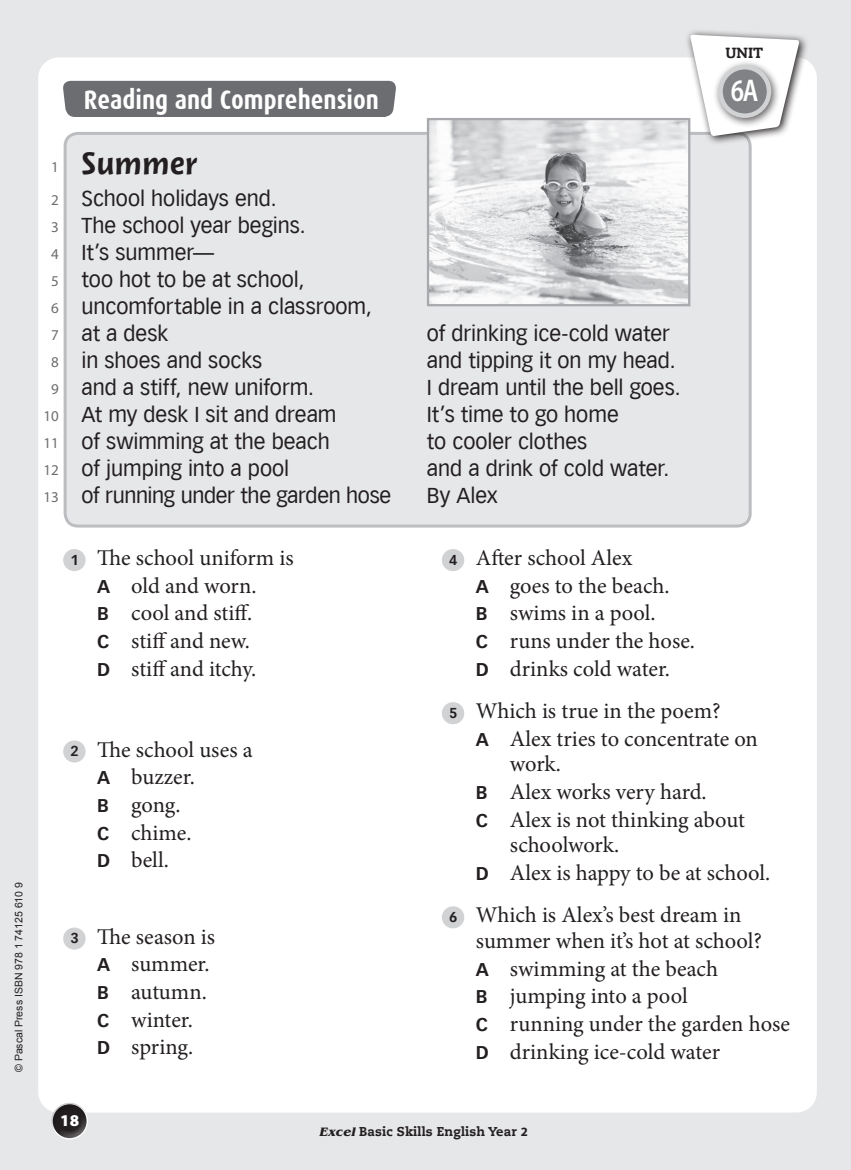
<style>
.page{position:relative;width:851px;height:1170px;background:#fff}
.page>*{position:absolute;margin:0;border:0;box-sizing:border-box;transform-origin:0 0}
.t1{font:600 36px "Woodland ITC";color:#231f20}
.t2{font:600 semi-condensed 31.5px "Myriad Pro";color:#fff;scale:.85 1}
.t3{font:700 27px "Dax Condensed";color:#fff}
.t4{font:22.5px/27.6px "Minion Pro";color:#231f20}
.t5{font:21px/27px "Vectora LT";color:#231f20}
.t6{font:900 16.5px "Myriad Pro";color:#fff}
.t7{font:15px/27px "Myriad Pro";color:#6c6d70;text-align:center}
.t8{font:14.7px "Caecilia Heavy Os F";color:#231f20}
.t9{font:12.75px "Caecilia Heavy Os F";letter-spacing:.01em;color:#231f20}
.t10{font:10.5px "Arial";color:#231f20}
.s1{font-family:"Vectora LT";font-weight:700;font-size:13.95px}
.s2{font-family:"Vectora LT";font-weight:700;font-size:18px}
.s3{font-family:"Benguiat";font-weight:700;font-style:italic}
.s4{font-family:"Myriad Pro";font-weight:700}
</style>
<div class="page">
<div style="left:0;top:0;width:850px;height:1169px;background:#e6e7e9"></div>
<div style="left:46px;top:66px;width:762px;height:1038px;background:#fff;border-radius:13px"></div>
<div style="left:38px;top:57px;width:778px;height:1055px;border:16px solid #fff;border-radius:13px"></div>
<div style="left:47px;top:1107px;width:50px;height:32px;background:#fff;opacity:.35"></div>
<div style="left:43px;top:1093px;width:49px;height:42px;background:#231f20;opacity:.23"></div>
<div style="left:65px;top:133px;width:685px;height:393px;background:#e6e7e9;border-radius:13px"></div>
<div style="left:64px;top:132px;width:687px;height:395px;border:3px solid #bcbdc0;border-radius:13px"></div>
<svg style="left:684px;top:29px;width:124px;height:117px"></svg>
<svg style="left:689px;top:35px;width:110px;height:101px"></svg>
<div style="left:712px;top:59px;width:69px;height:69px;background:#231f20;opacity:.75"></div>
<div style="left:720px;top:67px;width:48px;height:49px;background:#808285;border-radius:50%"></div>
<div style="left:718px;top:65px;width:53px;height:53px;border:4px solid #d1d2d4;border-radius:50%"></div>
<img style="left:430px;top:121px;width:257px;height:182px">
<div style="left:427px;top:118px;width:263px;height:188px;border:2px solid #a8a9ad"></div>
<svg style="left:74px;top:549px;width:1px;height:22px"></svg>
<svg style="left:74px;top:740px;width:1px;height:22px"></svg>
<svg style="left:74px;top:927px;width:1px;height:22px"></svg>
<svg style="left:453px;top:549px;width:1px;height:22px"></svg>
<svg style="left:453px;top:702px;width:1px;height:22px"></svg>
<svg style="left:453px;top:906px;width:1px;height:22px"></svg>
<div style="left:63px;top:81px;width:333px;height:36px;background:#6c6d70"></div>
<svg style="left:850px;top:0;width:1px;height:1170px"></svg>
<p class="t10" style="left:12px;top:1071px;width:191px;rotate:-90deg">© Pascal Press ISBN 978 1 74125 610 9</p>
<p class="t3" style="left:84px;top:85px;width:297px">Reading and Comprehension</p>
<p class="t7" style="left:51px;top:153px;width:9px">1</p>
<p class="t1" style="left:81px;top:144px;width:117px">Summer</p>
<p class="t7" style="left:43px;top:186px;width:17px">2<br>3<br>4<br>5<br>6<br>7<br>8<br>9<br>10<br>11<br>12<br>13</p>
<p class="t5" style="left:81px;top:185px;width:311px">School holidays end.<br>The school year begins.<br>It’s summer—<br>too hot to be at school, uncomfortable in a classroom, at a desk<br>in shoes and socks<br>and a stiff, new uniform.<br>At my desk I sit and dream<br>of swimming at the beach<br>of jumping into a pool<br>of running under the garden hose</p>
<p class="t4" style="left:97px;top:544px;width:198px;text-indent:-27px"><span class="s1">1</span> The school uniform is<br><span class="s2">A</span> old and worn.<br><span class="s2">B</span> cool and stiff.<br><span class="s2">C</span> stiff and new.<br><span class="s2">D</span> stiff and itchy.</p>
<p class="t4" style="left:97px;top:735px;width:157px;text-indent:-27px"><span class="s1">2</span> The school uses a<br><span class="s2">A</span> buzzer.<br><span class="s2">B</span> gong.<br><span class="s2">C</span> chime.<br><span class="s2">D</span> bell.</p>
<p class="t4" style="left:97px;top:922px;width:119px;text-indent:-27px"><span class="s1">3</span> The season is<br><span class="s2">A</span> summer.<br><span class="s2">B</span> autumn.<br><span class="s2">C</span> winter.<br><span class="s2">D</span> spring.</p>
<p class="t8" style="left:725px;top:44px;width:39px">UNIT</p>
<p class="t2" style="left:730px;top:73px;width:34px">6A</p>
<p class="t5" style="left:427px;top:320px;width:255px">of drinking ice-cold water and tipping it on my head.<br>I dream until the bell goes.<br>It’s time to go home<br>to cooler clothes<br>and a drink of cold water.<br>By Alex</p>
<p class="t4" style="left:476px;top:544px;width:221px;text-indent:-27px"><span class="s1">4</span> After school Alex<br><span class="s2">A</span> goes to the beach.<br><span class="s2">B</span> swims in a pool.<br><span class="s2">C</span> runs under the hose.<br><span class="s2">D</span> drinks cold water.</p>
<p class="t4" style="left:476px;top:697px;width:283px;text-indent:-27px"><span class="s1">5</span> Which is true in the poem?<br><span class="s2">A</span> Alex tries to concentrate on</p>
<p class="t4" style="left:476px;top:750px;width:270px;text-indent:34px">work.<br><span class="s2">B</span> Alex works very hard.<br><span class="s2">C</span> Alex is not thinking about</p>
<p class="t4" style="left:476px;top:831px;width:296px;text-indent:34px">schoolwork.<br><span class="s2">D</span> Alex is happy to be at school.</p>
<p class="t4" style="left:476px;top:902px;width:288px;line-height:25.5px;text-indent:-27px"><span class="s1">6</span> Which is Alex’s best dream in summer when it’s hot at school?</p>
<p class="t4" style="left:476px;top:954px;width:316px"><span class="s2">A</span> swimming at the beach<br><span class="s2">B</span> jumping into a pool<br><span class="s2">C</span> running under the garden hose<br><span class="s2">D</span> drinking ice-cold water</p>
<p class="t6" style="left:60px;top:1109px;width:20px">18</p>
<p class="t9" style="left:319px;top:1123px;width:210px"><span class="s3">Excel</span>Basic Skills English Year <span class="s4">2</span></p>
</div>
